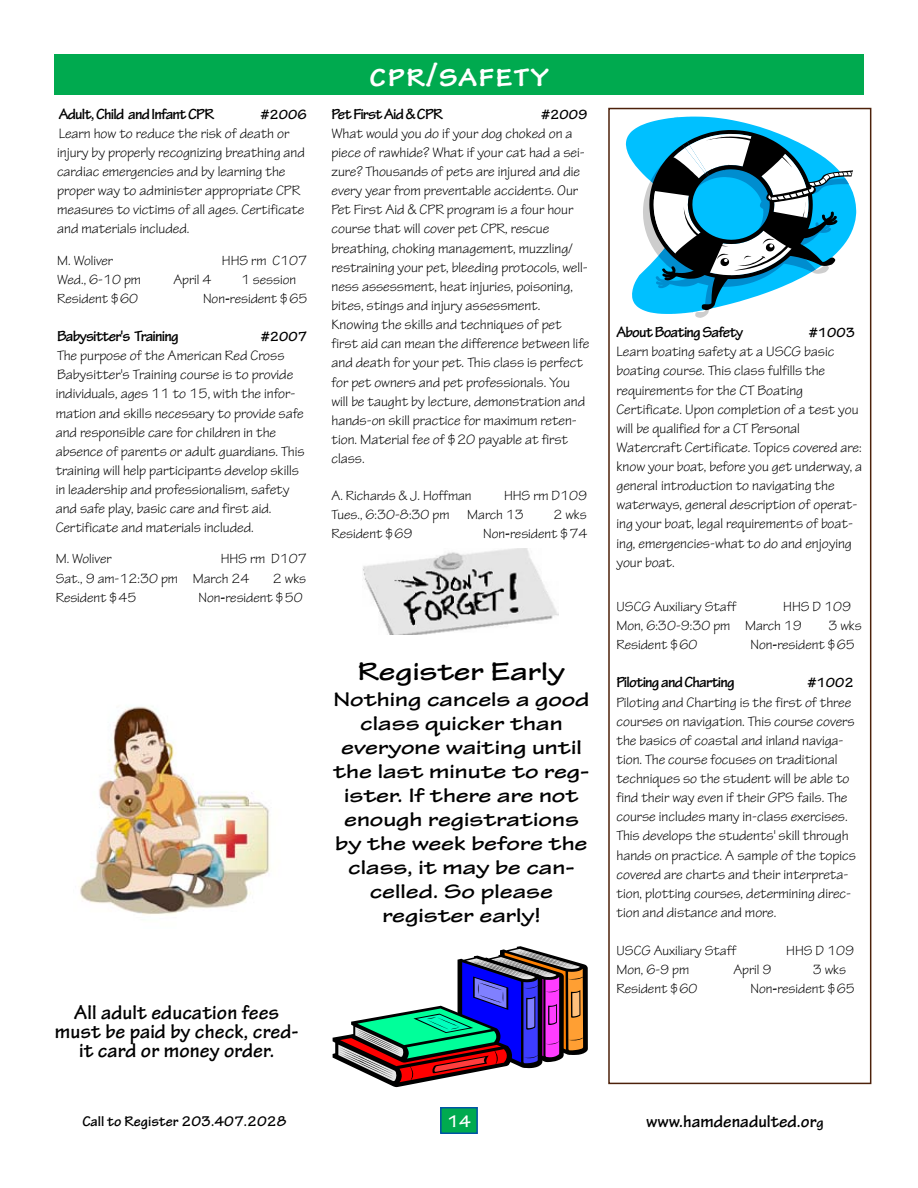
<style>
.page{position:relative;width:918px;height:1188px;background:#fff}
.page>*{position:absolute;margin:0;border:0;box-sizing:border-box;transform-origin:0 0}
.t1{font:700 36px "Tekton Pro";letter-spacing:.025em;color:#fff}
.t2{font:700 expanded 27px "Tekton Pro";color:#000}
.t3{font:700 expanded 21px/24px "Tekton Pro";color:#000;text-align:center}
.t4{font:700 21px/19.2px "Tekton Pro";letter-spacing:.005em;color:#000;text-align:center}
.t5{font:700 18px "Tekton Pro";color:#000}
.t6{font:700 18px "Tekton Pro";color:#fff}
.t7{font:700 15.75px "Tekton Pro";letter-spacing:-.05em;color:#000}
.t8{font:700 15px "Tekton Pro";color:#000}
.t9{font:14.7px/19.2px "Tekton Pro";color:#000}
.t10{font:14.25px/19px "Tekton Pro";color:#000}
.t11{font:700 14.25px "Tekton Pro";color:#000}
.s1{font-weight:700}
.s2{font-size:15px}
</style>
<div class="page">
<div style="left:608px;top:108px;width:263px;height:976px;border:2px solid #4d210a"></div>
<div style="left:54px;top:54px;width:810px;height:40px;background:#00aa4f"></div>
<div style="left:441px;top:1108px;width:36px;height:25px;background:#00aa4f"></div>
<div style="left:440px;top:1107px;width:38px;height:27px;border:2px solid #0055a4"></div>
<img style="left:363px;top:549px;width:196px;height:86px">
<img style="left:80px;top:706px;width:190px;height:209px">
<svg style="left:333px;top:946px;width:255px;height:141px"></svg>
<svg style="left:626px;top:117px;width:230px;height:193px"></svg>
<svg style="left:643px;top:130px;width:210px;height:188px"></svg>
<p class="t7" style="left:59px;top:104px;width:157px">Adult, Child and Infant CPR</p>
<p class="t11" style="left:260px;top:106px;width:48px">#2006</p>
<p class="t9" style="left:57px;top:124px;width:249px">Learn how to reduce the risk of death or injury by properly recognizing breathing and cardiac emergencies and by learning the proper way to administer appropriate CPR measures to victims of all ages. Certificate and materials included.</p>
<p class="t10" style="left:57px;top:251px;width:57px">M. Woliver</p>
<p class="t10" style="left:222px;top:251px;width:87px">HHS rm C107</p>
<p class="t10" style="left:57px;top:270px;width:85px">Wed., 6-10 pm</p>
<p class="t10" style="left:173px;top:270px;width:40px">April 4</p>
<p class="t10" style="left:241px;top:270px;width:57px">1 session</p>
<p class="t10" style="left:57px;top:289px;width:82px">Resident $60</p>
<p class="t10" style="left:203px;top:289px;width:106px">Non<span class="s1">-</span>resident $65</p>
<p class="t7" style="left:57px;top:327px;width:123px">Babysitter's Training</p>
<p class="t11" style="left:261px;top:328px;width:48px">#2007</p>
<p class="t9" style="left:56px;top:346px;width:250px">The purpose of the American Red Cross Babysitter's Training course is to provide individuals, ages 11 to 15, with the infor&shy;mation and skills necessary to provide safe and responsible care for children in the absence of parents or adult guardians. This training will help participants develop skills in leadership and professionalism, safety and safe play, basic care and first aid.<br>Certificate and materials included.</p>
<p class="t10" style="left:56px;top:550px;width:57px">M. Woliver</p>
<p class="t10" style="left:56px;top:550px;width:253px;text-indent:165px">HHS rm D107<br>Sat., 9 am-12:30 pm March 24</p>
<p class="t10" style="left:273px;top:569px;width:35px">2 wks</p>
<p class="t10" style="left:56px;top:588px;width:82px">Resident $45</p>
<p class="t10" style="left:199px;top:588px;width:106px">Non<span class="s1">-</span>resident $50</p>
<h1 class="t1" style="left:369px;top:54px;width:181px">cpr/safety</h1>
<p class="t7" style="left:332px;top:104px;width:113px">Pet First Aid &amp; CPR</p>
<p class="t11" style="left:541px;top:106px;width:48px">#2009</p>
<p class="t9" style="left:332px;top:124px;width:259px">What would you do if your dog choked on a piece of rawhide? What if your cat had a sei&shy;zure? Thousands of pets are injured and die every year from preventable accidents. Our Pet First Aid &amp; CPR program is a four hour course that will cover pet CPR, rescue breathing, choking management, muzzling/ restraining your pet, bleeding protocols, well&shy;ness assessment, heat injuries, poisoning, bites, stings and injury assessment.<br>Knowing the skills and techniques of pet first aid can mean the difference between life and death for your pet. This class is perfect for pet owners and pet professionals. You will be taught by lecture, demonstration and hands-on skill practice for maximum reten&shy;tion. Material fee of $20 payable at first class.</p>
<p class="t10" style="left:332px;top:486px;width:142px">A. Richards &amp; J. Hoffman</p>
<p class="t10" style="left:332px;top:486px;width:257px;text-indent:173px">HHS rm D109<br>Tues., 6:30-8:30 pm March 13</p>
<p class="t10" style="left:553px;top:506px;width:35px">2 wks</p>
<p class="t10" style="left:332px;top:525px;width:82px">Resident $69</p>
<p class="t10" style="left:483px;top:525px;width:106px">Non<span class="s1">-</span>resident $74</p>
<h2 class="t2" style="left:358px;top:655px;width:208px">Register Early</h2>
<h3 class="t3" style="left:333px;top:687px;width:258px">Nothing cancels a good class quicker than everyone waiting until the last minute to reg&shy;ister. If there are not enough registrations by the week before the class, it may be can&shy;celled. So please register early!</h3>
<h3 class="t4" style="left:55px;top:1003px;width:245px">All adult education fees must be paid by check, cred&shy;it card or money order.</h3>
<p class="t8" style="left:82px;top:1112px;width:206px">Call to Register 203.407.2028</p>
<p class="t6" style="left:447px;top:1110px;width:25px">14</p>
<p class="t7" style="left:616px;top:323px;width:129px">About Boating Safety</p>
<p class="t11" style="left:809px;top:324px;width:48px">#1003</p>
<p class="t9" style="left:616px;top:342px;width:247px">Learn boating safety at a USCG basic boating course. This class fulfills the requirements for the CT Boating Certificate. Upon completion of a test you will be qualified for a CT Personal Watercraft Certificate. Topics covered are: know your boat, before you get underway, a general introduction to navigating the waterways, general description of operat&shy;ing your boat, legal requirements of boat&shy;ing, emergencies-what to do and enjoying your boat.</p>
<p class="t10" style="left:616px;top:597px;width:121px">USCG Auxiliary Staff</p>
<p class="t10" style="left:616px;top:597px;width:236px;text-indent:167px">HHS D 109<br>Mon, 6:30-9:30 pm March 19</p>
<p class="t10" style="left:828px;top:616px;width:35px">3 wks</p>
<p class="t10" style="left:616px;top:636px;width:82px">Resident $60</p>
<p class="t10" style="left:751px;top:636px;width:106px">Non<span class="s1">-</span>resident $65</p>
<p class="t7" style="left:616px;top:673px;width:120px">Piloting and Charting</p>
<p class="t11" style="left:807px;top:675px;width:48px">#1002</p>
<p class="t9" style="left:616px;top:693px;width:241px">Piloting and Charting is the first of three courses on navigation. This course covers the basics of coastal and inland naviga&shy;tion. The course focuses on traditional techniques so the student will be able to find their way even if their GPS fails. The course includes many in-class exercises.<br>This develops the students' skill through hands on practice. A sample of the topics covered are charts and their interpreta&shy;tion, plotting courses, determining direc&shy;tion and distance and more.</p>
<p class="t10" style="left:616px;top:942px;width:121px">USCG Auxiliary Staff</p>
<p class="t10" style="left:786px;top:942px;width:69px">HHS D 109</p>
<p class="t10" style="left:616px;top:961px;width:74px">Mon, 6-9 pm</p>
<p class="t10" style="left:733px;top:961px;width:40px">April 9</p>
<p class="t10" style="left:813px;top:961px;width:35px">3 wks</p>
<p class="t10" style="left:616px;top:980px;width:82px">Resident $60</p>
<p class="t10" style="left:751px;top:980px;width:106px">Non<span class="s1">-</span>resident $65</p>
<p class="t5" style="left:646px;top:1110px;width:179px">www.hamdenadulted.or<span class="s2">g</span></p>
</div>
